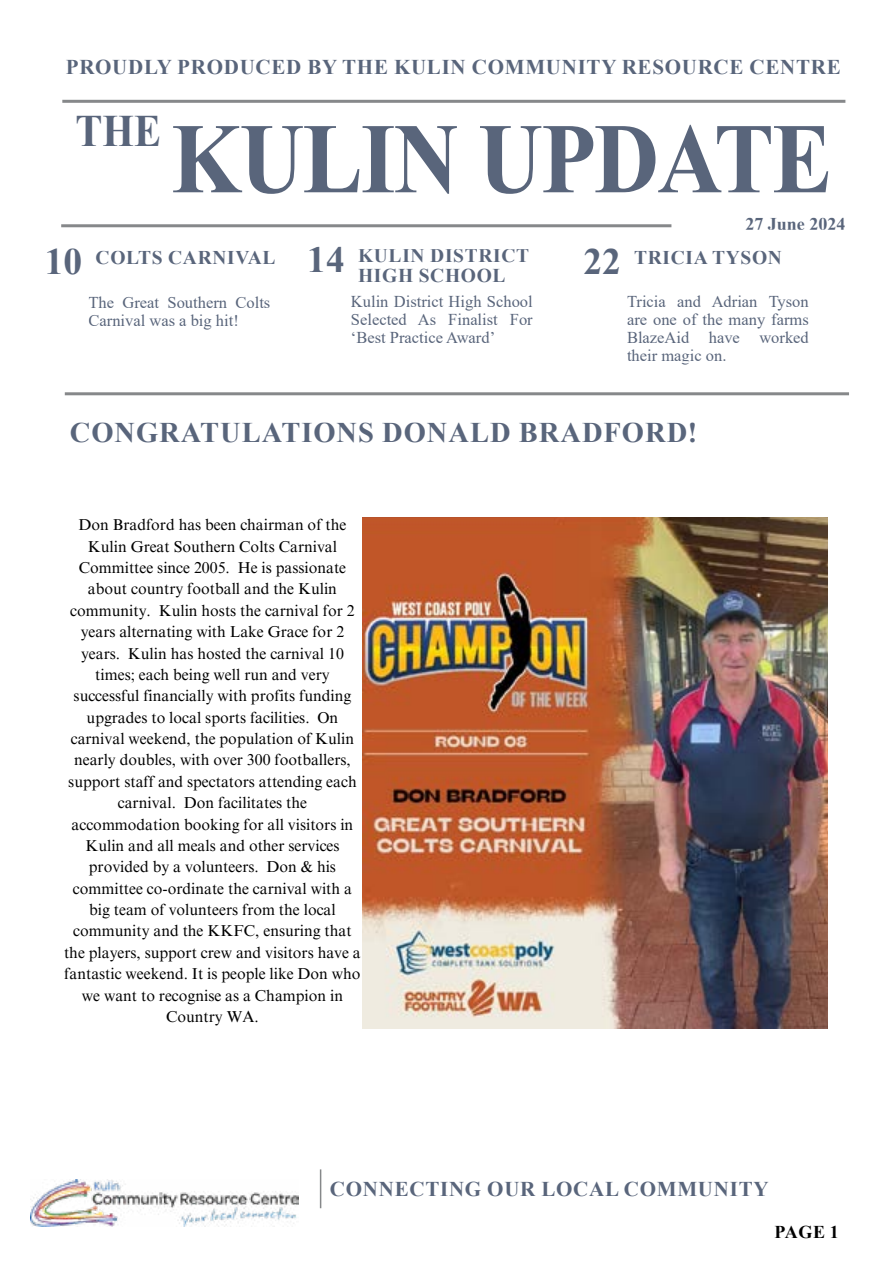
<style>
.page{position:relative;width:893px;height:1263px;background:#fff}
.page>*{position:absolute;margin:0;border:0;box-sizing:border-box;transform-origin:0 0}
.t1{font:700 99.9px "Times New Roman";letter-spacing:-.02em;color:#59657b;scale:.9 1}
.t2{font:700 45px "Times New Roman";color:#59657b;scale:.9 1}
.t3{font:700 37.5px "Times New Roman";color:#59657b}
.t4{font:700 28.5px "Times New Roman";letter-spacing:.035em;color:#59657b}
.t5{font:700 21px "Times New Roman";letter-spacing:.035em;color:#59657b}
.t6{font:700 19.5px/19.5px "Times New Roman";letter-spacing:.035em;color:#59657b}
.t7{font:700 18px "Times New Roman";color:#59657b}
.t8{font:700 18px "Times New Roman";color:#000}
.t9{font:16.5px/18px "Times New Roman";color:#59657b;text-align:justify}
.t10{font:15.75px/21.5px "Times NRMT Pro";color:#000;text-align:center}
</style>
<div class="page">
<hr style="left:61px;top:100px;width:785px;height:3px;background:#86888a">
<div style="left:61px;top:96px;width:786px;height:132px;border:2px solid #fff"></div>
<hr style="left:61px;top:224px;width:610px;height:3px;background:#86888a">
<hr style="left:320px;top:1169px;width:1px;height:39px;background:#86888a">
<hr style="left:65px;top:392px;width:784px;height:3px;background:#86888a">
<img style="left:30px;top:1180px;width:269px;height:47px">
<img style="left:363px;top:518px;width:464px;height:510px">
<h3 class="t5" style="left:66px;top:51px;width:776px">PROUDLY PRODUCED BY THE KULIN COMMUNITY RESOURCE CENTRE</h3>
<h2 class="t2" style="left:75px;top:98px;width:97px">THE</h2>
<h1 class="t1" style="left:171px;top:87px;width:736px">KULIN UPDATE</h1>
<p class="t7" style="left:745px;top:211px;width:102px">27 June 2024</p>
<h3 class="t3" style="left:45px;top:234px;width:39px">10</h3>
<p class="t6" style="left:96px;top:247px;width:181px">COLTS CARNIVAL</p>
<p class="t9" style="left:89px;top:293px;width:183px">The Great Southern Colts<br>Carnival was a big hit!</p>
<h3 class="t3" style="left:307px;top:233px;width:39px">14</h3>
<p class="t6" style="left:358px;top:245px;width:173px">KULIN DISTRICT<br>HIGH SCHOOL</p>
<p class="t9" style="left:351px;top:292px;width:183px">Kulin District High School Selected As Finalist For ‘Best Practice Award’</p>
<h3 class="t3" style="left:583px;top:234px;width:39px">22</h3>
<p class="t6" style="left:634px;top:247px;width:149px">TRICIA TYSON</p>
<p class="t9" style="left:627px;top:292px;width:183px">Tricia and Adrian Tyson are one of the many farms BlazeAid have worked their magic on.</p>
<h3 class="t4" style="left:70px;top:411px;width:629px">CONGRATULATIONS DONALD BRADFORD!</h3>
<p class="t10" style="left:64px;top:515px;width:298px">Don Bradford has been chairman of the Kulin Great Southern Colts Carnival Committee since 2005. He is passionate about country football and the Kulin community. Kulin hosts the carnival for 2 years alternating with Lake Grace for 2 years. Kulin has hosted the carnival 10 times; each being well run and very successful financially with profits funding upgrades to local sports facilities. On carnival weekend, the population of Kulin nearly doubles, with over 300 footballers, support staff and spectators attending each carnival. Don facilitates the accommodation booking for all visitors in Kulin and all meals and other services provided by a volunteers. Don &amp; his committee co-ordinate the carnival with a big team of volunteers from the local community and the KKFC, ensuring that the players, support crew and visitors have a fantastic weekend. It is people like Don who we want to recognise as a Champion in Country WA.</p>
<h3 class="t5" style="left:330px;top:1174px;width:440px">CONNECTING OUR LOCAL COMMUNITY</h3>
<p class="t8" style="left:775px;top:1219px;width:66px">PAGE 1</p>
</div>
